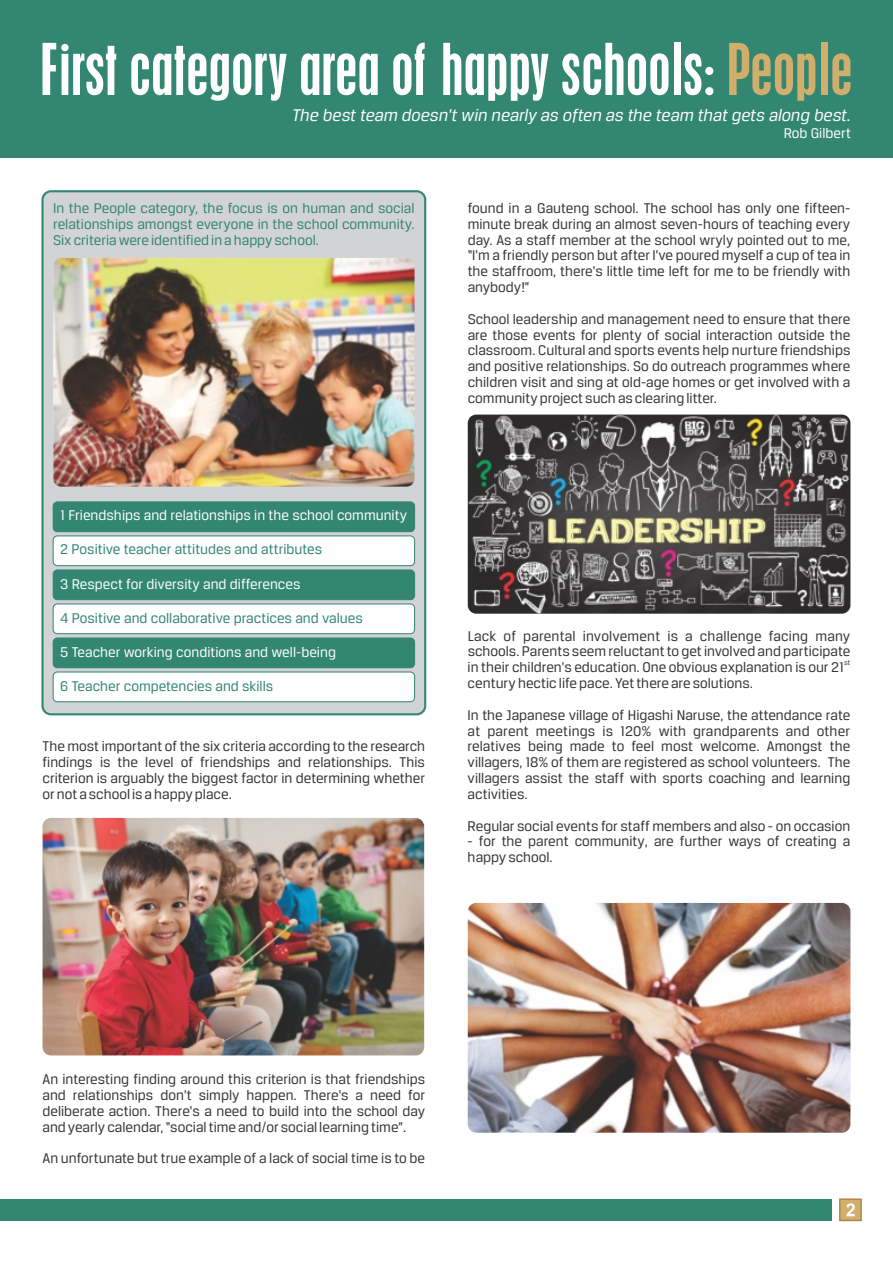
<style>
.page{position:relative;width:893px;height:1263px;background:#fff}
.page>*{position:absolute;margin:0;border:0;box-sizing:border-box;transform-origin:0 0}
.t1{font:condensed 63.45px "Placard";color:#fefefe}
.t2{font:italic 18px "Breuer Text";color:#fefefe}
.t3{font:15px/15.9px "Breuer Text";color:#373435;text-align:justify}
.t4{font:15px/15.9px "Breuer Text";color:#328672;text-align:justify}
.t5{font:15px "Breuer Text";color:#fefefe}
.t6{font:7.5px "Breuer Text";color:#373435}
.s1{color:#d2ae6d}
</style>
<div class="page">
<div style="left:41px;top:190px;width:385px;height:525px;background:#d2d3d5;border:2px solid #328672;border-radius:9px"></div>
<svg style="left:839px;top:1198px;width:23px;height:24px"></svg>
<div style="left:0;top:1199px;width:831px;height:21px;background:#328672"></div>
<div style="left:53px;top:501px;width:362px;height:31px;background:#328672;border:1px solid #328672;border-radius:4px"></div>
<div style="left:53px;top:535px;width:362px;height:31px;background:#fefefe;border:1px solid #328672;border-radius:4px"></div>
<div style="left:53px;top:569px;width:362px;height:31px;background:#328672;border:1px solid #328672;border-radius:4px"></div>
<div style="left:53px;top:604px;width:362px;height:30px;background:#fefefe;border:1px solid #328672;border-radius:4px"></div>
<div style="left:53px;top:638px;width:362px;height:30px;background:#328672;border:1px solid #328672;border-radius:4px"></div>
<div style="left:53px;top:672px;width:362px;height:30px;background:#fefefe;border:1px solid #328672;border-radius:4px"></div>
<img style="left:53px;top:258px;width:362px;height:229px;border-radius:9px">
<div style="left:0;top:0;width:893px;height:157px;background:#328672"></div>
<img style="left:43px;top:818px;width:381px;height:237px;border-radius:9px">
<img style="left:468px;top:415px;width:382px;height:199px;border-radius:9px">
<img style="left:468px;top:903px;width:382px;height:230px;border-radius:9px">
<h1 class="t1" style="left:41px;top:43px;width:813px">First category area of happy schools: <span class="s1">People</span></h1>
<p class="t2" style="left:292px;top:109px;width:561px">The best team doesn't win nearly as often as the team that gets along best.</p>
<p class="t5" style="left:784px;top:128px;width:69px">Rob Gilbert</p>
<p class="t4" style="left:53px;top:201px;width:363px">In the People category, the focus is on human and social relationships amongst everyone in the school community.<br>Six criteria were identified in a happy school.</p>
<p class="t5" style="left:60px;top:510px;width:348px">1 Friendships and relationships in the school community</p>
<p class="t4" style="left:60px;top:543px;width:263px">2 Positive teacher attitudes and attributes</p>
<p class="t5" style="left:60px;top:578px;width:242px">3 Respect for diversity and differences</p>
<p class="t4" style="left:60px;top:611px;width:304px">4 Positive and collaborative practices and values</p>
<p class="t5" style="left:60px;top:646px;width:277px">5 Teacher working conditions and well-being</p>
<p class="t4" style="left:60px;top:679px;width:215px">6 Teacher competencies and skills</p>
<p class="t3" style="left:43px;top:740px;width:384px">The most important of the six criteria according to the research findings is the level of friendships and relationships. This criterion is arguably the biggest factor in determining whether or not a school is a happy place.</p>
<p class="t3" style="left:468px;top:201px;width:384px">found in a Gauteng school. The school has only one fifteen&shy;minute break during an almost seven-hours of teaching every day. As a staff member at the school wryly pointed out to me, “I'm a friendly person but after I've poured myself a cup of tea in the staffroom, there's little time left for me to be friendly with anybody!”</p>
<p class="t3" style="left:468px;top:312px;width:384px">School leadership and management need to ensure that there are those events for plenty of social interaction outside the classroom. Cultural and sports events help nurture friendships and positive relationships. So do outreach programmes where children visit and sing at old-age homes or get involved with a community project such as clearing litter.</p>
<p class="t3" style="left:468px;top:629px;width:384px">Lack of parental involvement is a challenge facing many schools. Parents seem reluctant to get involved and participate</p>
<p class="t6" style="left:844px;top:660px;width:8px">st</p>
<p class="t3" style="left:468px;top:660px;width:378px">in their children's education. One obvious explanation is our 21 century hectic life pace. Yet there are solutions.</p>
<p class="t3" style="left:468px;top:708px;width:384px">In the Japanese village of Higashi Naruse, the attendance rate at parent meetings is 120% with grandparents and other relatives being made to feel most welcome. Amongst the villagers, 18% of them are registered as school volunteers. The villagers assist the staff with sports coaching and learning activities.</p>
<p class="t3" style="left:468px;top:819px;width:384px">Regular social events for staff members and also - on occasion</p>
<p class="t3" style="left:468px;top:835px;width:384px">- for the parent community, are further ways of creating a happy school.</p>
<p class="t3" style="left:42px;top:1072px;width:384px">An interesting finding around this criterion is that friendships and relationships don't simply happen. There's a need for deliberate action. There's a need to build into the school day and yearly calendar, “social time and/or social learning time”.</p>
<p class="t3" style="left:42px;top:1151px;width:384px">An unfortunate but true example of a lack of social time is to be</p>
</div>
